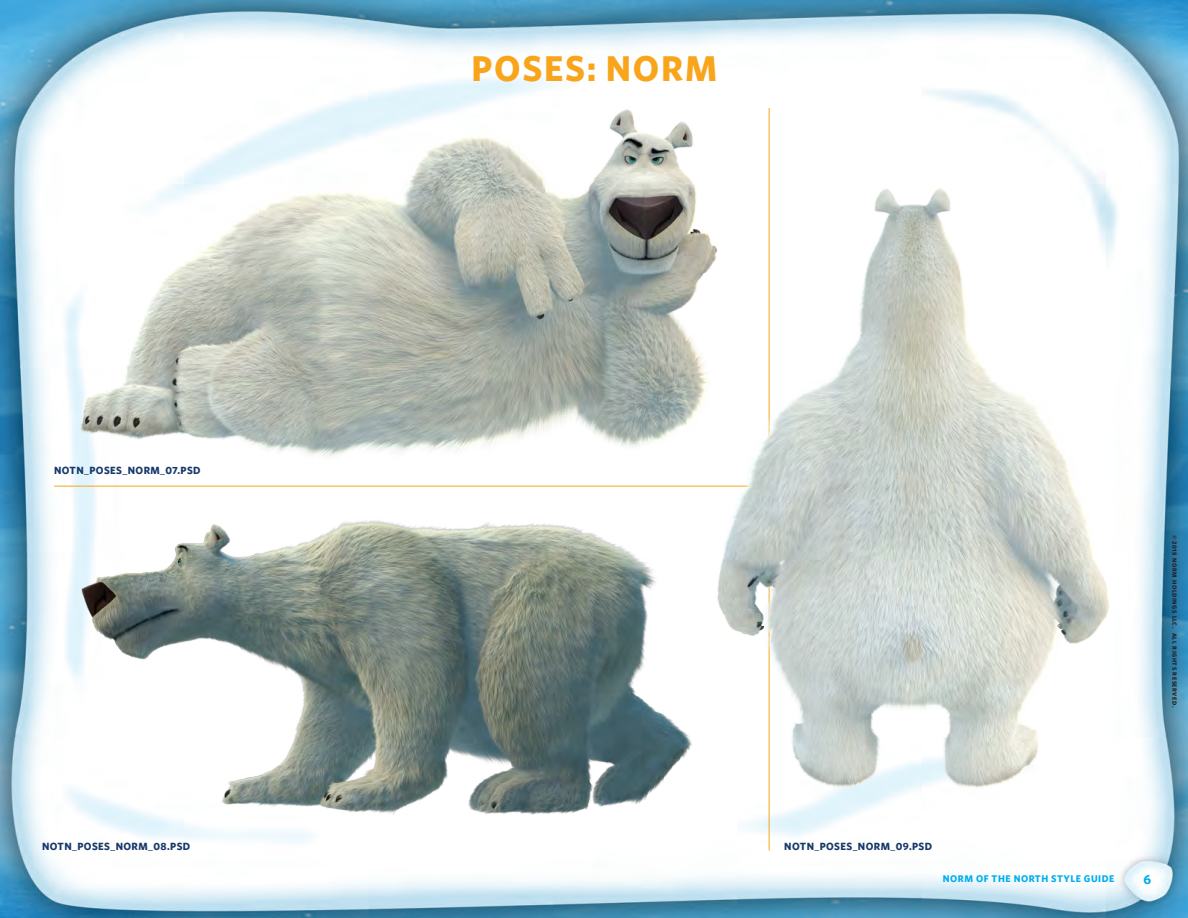
<style>
.page{position:relative;width:1188px;height:918px;background:#fff}
.page>*{position:absolute;margin:0;border:0;box-sizing:border-box;transform-origin:0 0}
.t1{font:700 36px "Whitney";letter-spacing:.05em;color:#f9a51b}
.t2{font:700 13.5px "Whitney";color:#00aeef}
.t3{font:700 10.5px "Whitney";letter-spacing:.04em;color:#17396a}
.t4{font:700 9.75px "Whitney";letter-spacing:.05em;color:#00aeef}
.t5{font:700 6px "Whitney";letter-spacing:.1em;color:#231f20}
</style>
<div class="page">
<img style="left:0;top:0;width:1188px;height:918px">
<img style="left:71px;top:505px;width:625px;height:317px">
<img style="left:71px;top:100px;width:656px;height:371px">
<hr style="left:769px;top:108px;width:1px;height:742px;background:#f9a51b">
<hr style="left:54px;top:486px;width:715px;height:1px;background:#f9a51b">
<img style="left:707px;top:181px;width:409px;height:619px">
<p class="t1" style="left:472px;top:47px;width:247px">POSES: NORM</p>
<p class="t3" style="left:54px;top:464px;width:148px">NOTN_POSES_NORM_07.PSD</p>
<p class="t5" style="left:1178px;top:535px;width:173px;rotate:90deg">©2015 NORM HOLDINGS LLC. ALL RIGHTS RESERVED.</p>
<p class="t3" style="left:42px;top:840px;width:150px">NOTN_POSES_NORM_08.PSD</p>
<p class="t3" style="left:784px;top:840px;width:149px">NOTN_POSES_NORM_09.PSD</p>
<p class="t4" style="left:943px;top:873px;width:173px">NORM OF THE NORTH STYLE GUIDE</p>
<p class="t2" style="left:1144px;top:871px;width:9px">6</p>
</div>
